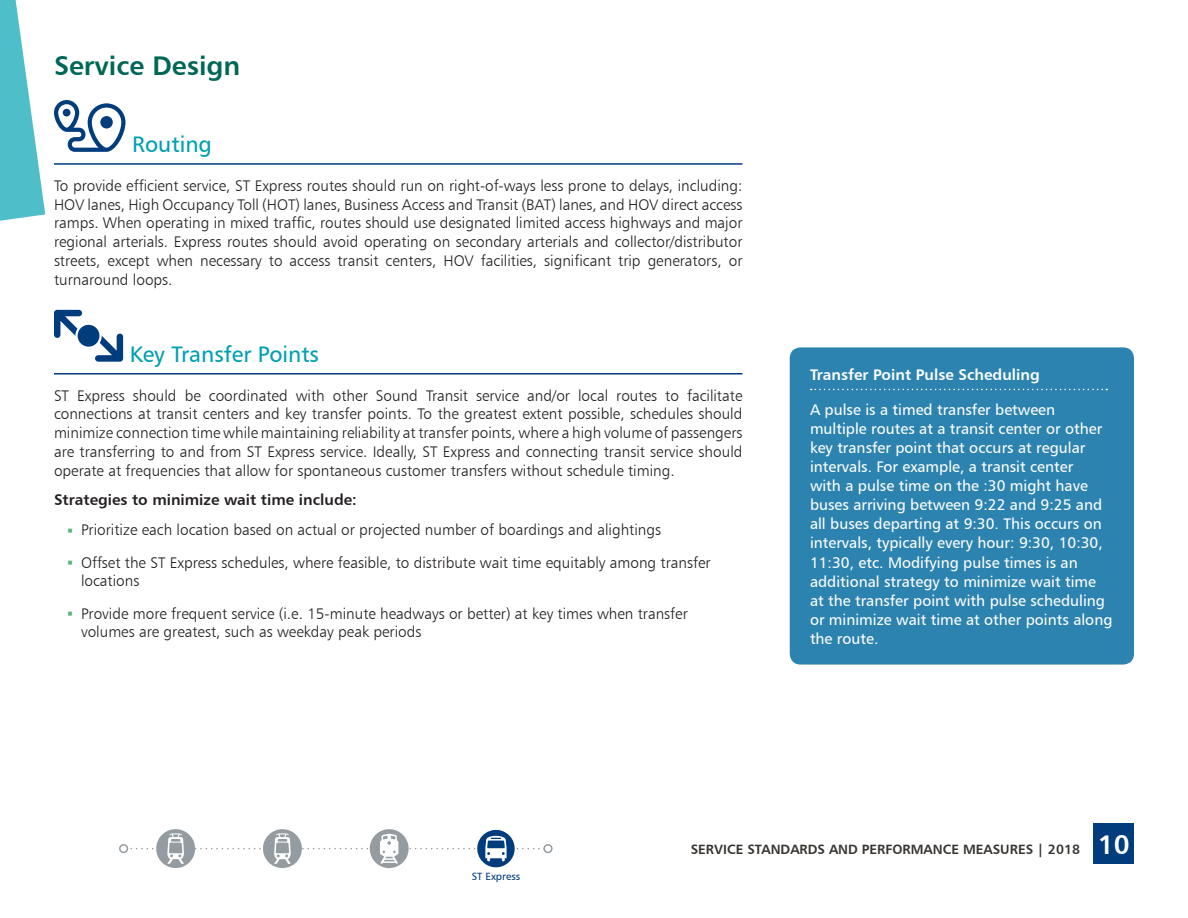
<style>
.page{position:relative;width:1188px;height:918px;background:#fff}
.page>*{position:absolute;margin:0;border:0;box-sizing:border-box;transform-origin:0 0}
.Head02_ST{font:27px "Humanist 777 BT Bold B";color:#006756}
.Head03_ST_svc_guidel{font:22.5px "Humanist 777 BT Roman B";color:#00a0b0}
.Body_Main_ST{font:15.3px/18.8px "Humanist 777 BT Light B";color:#231f20;text-align:justify}
.callout_box_text{font:15.3px/19.2px "Humanist 777 BT Roman B";color:#fff}
.Body_Main_ST-2{font:15.3px "Humanist 777 BT Bold B";color:#231f20}
.callout_box_list_hea{font:15.3px "Humanist 777 BT Bold B";color:#fff}
.t1{font:13.5px "Humanist 777 BT Bold B";color:#373431}
.t2{font:10.5px "Humanist 777 BT Roman B";color:#013d7d}
.s1{font-family:"Arial Unicode MS";font-size:9px;color:#5db57d}
.s2{font-size:27px;color:#fff}
</style>
<div class="page">
<div style="left:1094px;top:824px;width:40px;height:40px;background:#013d7d"></div>
<hr style="left:54px;top:163px;width:688px;height:2px;background:#013d7d">
<hr style="left:54px;top:373px;width:688px;height:2px;background:#013d7d">
<svg style="left:54px;top:100px;width:72px;height:52px"></svg>
<svg style="left:54px;top:310px;width:69px;height:52px"></svg>
<div style="left:790px;top:347px;width:344px;height:318px;background:#2c83b0;border-radius:11px"></div>
<svg style="left:811px;top:389px;width:296px;height:1px"></svg>
<svg style="left:0;top:0;width:45px;height:221px"></svg>
<div style="left:119px;top:844px;width:9px;height:9px;border:2px solid #959ca1;border-radius:50%"></div>
<div style="left:543px;top:844px;width:10px;height:9px;border:2px solid #959ca1;border-radius:50%"></div>
<svg style="left:120px;top:829px;width:432px;height:39px"></svg>
<p class="Head02_ST" style="left:54px;top:48px;width:188px">Service Design</p>
<p class="Head03_ST_svc_guidel" style="left:132px;top:130px;width:81px">Routing</p>
<p class="Body_Main_ST" style="left:54px;top:176px;width:690px">To provide efficient service, ST Express routes should run on right-of-ways less prone to delays, including:<br>HOV lanes, High Occupancy Toll (HOT) lanes, Business Access and Transit (BAT) lanes, and HOV direct access ramps. When operating in mixed traffic, routes should use designated limited access highways and major regional arterials. Express routes should avoid operating on secondary arterials and collector/distributor streets, except when necessary to access transit centers, HOV facilities, significant trip generators, or turnaround loops.</p>
<p class="Head03_ST_svc_guidel" style="left:130px;top:340px;width:191px">Key Transfer Points</p>
<p class="Body_Main_ST" style="left:54px;top:386px;width:690px">ST Express should be coordinated with other Sound Transit service and/or local routes to facilitate connections at transit centers and key transfer points. To the greatest extent possible, schedules should minimize connection time while maintaining reliability at transfer points, where a high volume of passengers are transferring to and from ST Express service. Ideally, ST Express and connecting transit service should operate at frequencies that allow for spontaneous customer transfers without schedule timing.</p>
<p class="Body_Main_ST-2" style="left:54px;top:490px;width:304px">Strategies to minimize wait time include:</p>
<p class="Body_Main_ST" style="left:68px;top:520px;width:595px"><span class="s1">■</span> Prioritize each location based on actual or projected number of boardings and alightings</p>
<p class="Body_Main_ST" style="left:81px;top:553px;width:631px;text-indent:-14px"><span class="s1">■</span> Offset the ST Express schedules, where feasible, to distribute wait time equitably among transfer locations</p>
<p class="Body_Main_ST" style="left:81px;top:604px;width:608px;text-indent:-14px"><span class="s1">■</span> Provide more frequent service (i.e. 15-minute headways or better) at key times when transfer volumes are greatest, such as weekday peak periods</p>
<p class="callout_box_list_hea" style="left:810px;top:365px;width:231px">Transfer Point Pulse Scheduling</p>
<p class="callout_box_text" style="left:810px;top:399px;width:304px">A pulse is a timed transfer between multiple routes at a transit center or other key transfer point that occurs at regular intervals. For example, a transit center<br>with a pulse time on the :30 might have buses arriving between 9:22 and 9:25 and all buses departing at 9:30. This occurs on intervals, typically every hour: 9:30, 10:30, 11:30, etc. Modifying pulse times is an additional strategy to minimize wait time at the transfer point with pulse scheduling or minimize wait time at other points along the route.</p>
<p class="t2" style="left:472px;top:870px;width:50px">ST Express</p>
<p class="t1" style="left:691px;top:841px;width:441px">SERVICE STANDARDS AND PERFORMANCE MEASURES | 2018 <span class="s2">10</span></p>
</div>
